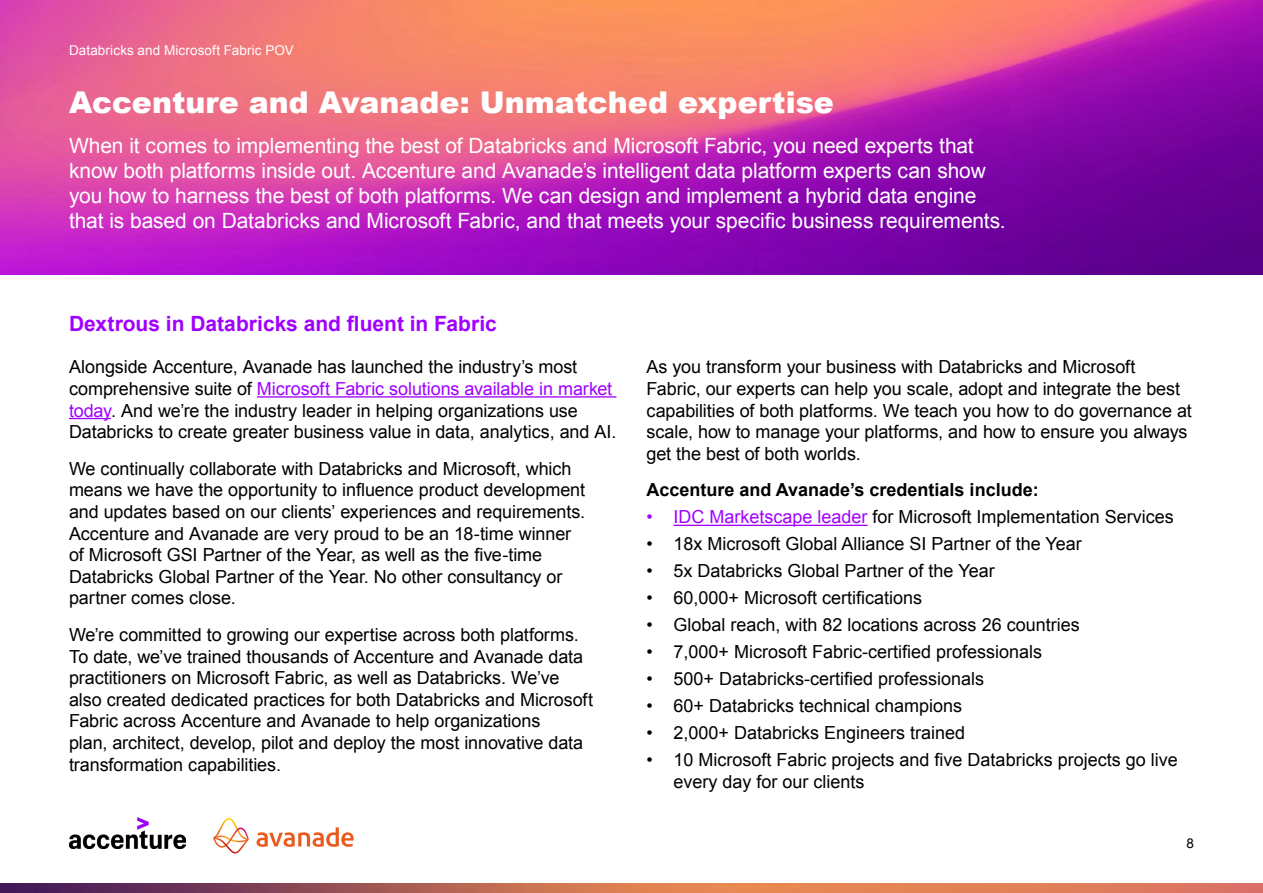
<style>
.page{position:relative;width:1263px;height:893px;background:#fff}
.page>*{position:absolute;margin:0;border:0;box-sizing:border-box;transform-origin:0 0}
.t1{font:900 30px "Arial";color:#fff}
.t2{font:21px/25.2px "Arial";letter-spacing:-.005em;color:#fff}
.t3{font:700 21px "Arial";color:#a100ff}
.t4{font:18px/21.6px "Arial";letter-spacing:-.005em;color:#000}
.t5{font:700 18px "Arial";color:#000}
.t6{font:13.5px "Arial";letter-spacing:.01em;color:#fff}
.t7{font:13.5px "Arial";color:#000}
.s1{color:#a100ff}
</style>
<div class="page">
<img style="left:0;top:0;width:1263px;height:274px">
<img style="left:0;top:883px;width:1263px;height:10px">
<img style="left:69px;top:818px;width:116px;height:31px">
<svg style="left:257px;top:827px;width:97px;height:20px"></svg>
<svg style="left:213px;top:818px;width:36px;height:35px"></svg>
<hr style="left:257px;top:396px;width:359px;height:2px;background:#a100ff">
<hr style="left:69px;top:418px;width:42px;height:1px;background:#a100ff">
<hr style="left:673px;top:525px;width:194px;height:1px;background:#a100ff">
<p class="t6" style="left:69px;top:41px;width:226px">Databricks and Microsoft Fabric POV</p>
<h1 class="t1" style="left:69px;top:81px;width:766px">Accenture and Avanade: Unmatched expertise</h1>
<p class="t2" style="left:69px;top:133px;width:938px">When it comes to implementing the best of Databricks and Microsoft Fabric, you need experts that know both platforms inside out. Accenture and Avanade’s intelligent data platform experts can show you how to harness the best of both platforms. We can design and implement a hybrid data engine that is based on Databricks and Microsoft Fabric, and that meets your specific business requirements.</p>
<p class="t3" style="left:69px;top:310px;width:429px">Dextrous in Databricks and fluent in Fabric</p>
<p class="t4" style="left:69px;top:356px;width:549px">Alongside Accenture, Avanade has launched the industry’s most comprehensive suite of <span class="s1">Microsoft Fabric solutions available in market today</span>. And we’re the industry leader in helping organizations use Databricks to create greater business value in data, analytics, and AI.</p>
<p class="t4" style="left:69px;top:458px;width:518px">We continually collaborate with Databricks and Microsoft, which means we have the opportunity to influence product development and updates based on our clients’ experiences and requirements.<br>Accenture and Avanade are very proud to be an 18-time winner of Microsoft GSI Partner of the Year, as well as the five-time Databricks Global Partner of the Year. No other consultancy or partner comes close.</p>
<p class="t4" style="left:69px;top:624px;width:526px">We’re committed to growing our expertise across both platforms.<br>To date, we’ve trained thousands of Accenture and Avanade data practitioners on Microsoft Fabric, as well as Databricks. We’ve also created dedicated practices for both Databricks and Microsoft Fabric across Accenture and Avanade to help organizations<br>plan, architect, develop, pilot and deploy the most innovative data transformation capabilities.</p>
<p class="t4" style="left:646px;top:356px;width:547px">As you transform your business with Databricks and Microsoft Fabric, our experts can help you scale, adopt and integrate the best capabilities of both platforms. We teach you how to do governance at scale, how to manage your platforms, and how to ensure you always get the best of both worlds.</p>
<p class="t5" style="left:646px;top:478px;width:394px">Accenture and Avanade’s credentials include:</p>
<p class="t4" style="left:646px;top:506px;width:529px"><span class="s1">• IDC Marketscape leader</span> for Microsoft Implementation Services</p>
<p class="t4" style="left:646px;top:533px;width:437px">• 18x Microsoft Global Alliance SI Partner of the Year</p>
<p class="t4" style="left:646px;top:560px;width:350px">• 5x Databricks Global Partner of the Year</p>
<p class="t4" style="left:646px;top:587px;width:277px">• 60,000+ Microsoft certifications</p>
<p class="t4" style="left:646px;top:614px;width:435px">• Global reach, with 82 locations across 26 countries</p>
<p class="t4" style="left:646px;top:641px;width:397px">• 7,000+ Microsoft Fabric-certified professionals</p>
<p class="t4" style="left:646px;top:668px;width:339px">• 500+ Databricks-certified professionals</p>
<p class="t4" style="left:646px;top:695px;width:317px">• 60+ Databricks technical champions</p>
<p class="t4" style="left:646px;top:722px;width:320px">• 2,000+ Databricks Engineers trained</p>
<p class="t4" style="left:673px;top:749px;width:506px;text-indent:-27px">• 10 Microsoft Fabric projects and five Databricks projects go live every day for our clients</p>
<p class="t7" style="left:1186px;top:834px;width:9px">8</p>
</div>
